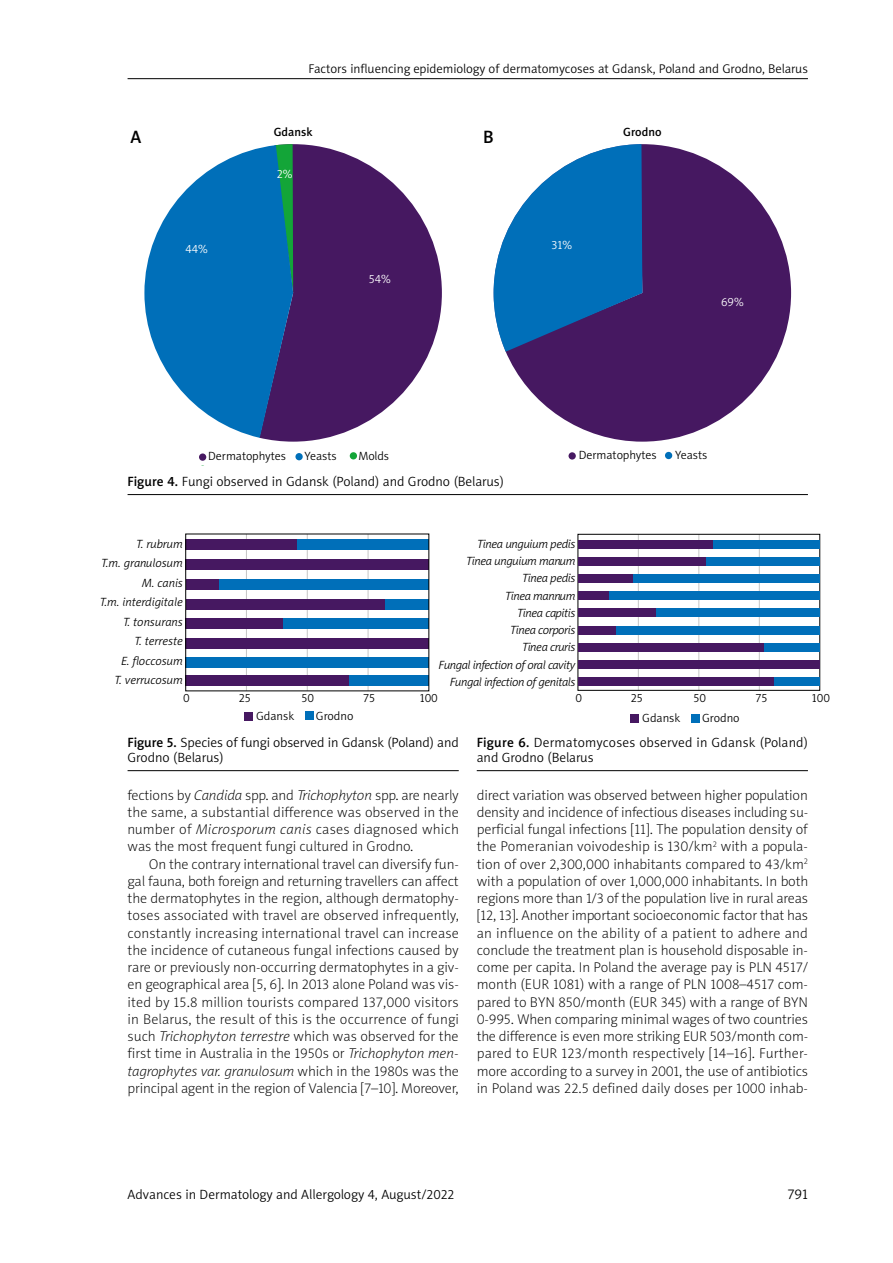
<style>
.page{position:relative;width:893px;height:1263px;background:#fff}
.page>*{position:absolute;margin:0;border:0;box-sizing:border-box;transform-origin:0 0}
.t1{font:18px "Naomi Sans EFNTT Medium";color:#000}
.t2{font:14.25px/17.2px "Naomi Sans EFNTT Thin";color:#000;text-align:justify}
.t3{font:14.25px "Naomi Sans EFNPS Light";color:#000}
.t4{font:13.5px/15px "Naomi Sans EFNTT Light";color:#000}
.t5{font:13.5px "Naomi Sans EFNPS Light";color:#000}
.t6{font:12.75px "Naomi Sans EFNTT Light";color:#000}
.t7{font:italic 12px/17.2px "Naomi Sans EFNTT Light";letter-spacing:-.03em;color:#000;text-align:right}
.t8{font:italic 12px/19.5px "Naomi Sans EFNTT Light";color:#000;text-align:right}
.t9{font:12px "Naomi Sans EFNTT Light";color:#000}
.t10{font:12px "Naomi Sans EFNTT Light";color:#fff}
.t11{font:12px "Naomi Sans EFNTT Medium";color:#000}
.s1{font-family:"Naomi Sans EFNTT Medium"}
.s2{font-style:italic}
</style>
<div class="page">
<hr style="left:128px;top:78px;width:680px;height:1px;background:#000">
<hr style="left:638px;top:534px;width:1px;height:156px;background:#c6c6c6">
<hr style="left:698px;top:534px;width:1px;height:156px;background:#c6c6c6">
<hr style="left:759px;top:534px;width:1px;height:156px;background:#c6c6c6">
<div style="left:578px;top:534px;width:242px;height:157px;border:1px solid #000"></div>
<div style="left:578px;top:540px;width:135px;height:8px;background:#461861"></div>
<div style="left:578px;top:557px;width:128px;height:8px;background:#461861"></div>
<div style="left:578px;top:575px;width:56px;height:8px;background:#461861"></div>
<div style="left:578px;top:591px;width:31px;height:9px;background:#461861"></div>
<div style="left:578px;top:609px;width:78px;height:8px;background:#461861"></div>
<div style="left:578px;top:626px;width:39px;height:8px;background:#461861"></div>
<div style="left:578px;top:643px;width:186px;height:8px;background:#461861"></div>
<div style="left:578px;top:660px;width:242px;height:8px;background:#461861"></div>
<div style="left:578px;top:677px;width:197px;height:9px;background:#461861"></div>
<div style="left:713px;top:540px;width:107px;height:8px;background:#006fb9"></div>
<div style="left:706px;top:557px;width:114px;height:8px;background:#006fb9"></div>
<div style="left:634px;top:575px;width:186px;height:8px;background:#006fb9"></div>
<div style="left:609px;top:591px;width:211px;height:9px;background:#006fb9"></div>
<div style="left:656px;top:609px;width:164px;height:8px;background:#006fb9"></div>
<div style="left:617px;top:626px;width:203px;height:8px;background:#006fb9"></div>
<div style="left:764px;top:643px;width:56px;height:8px;background:#006fb9"></div>
<div style="left:775px;top:677px;width:45px;height:9px;background:#006fb9"></div>
<hr style="left:128px;top:770px;width:331px;height:1px;background:#000">
<hr style="left:477px;top:770px;width:331px;height:1px;background:#000">
<hr style="left:246px;top:534px;width:1px;height:157px;background:#c6c6c6">
<hr style="left:307px;top:534px;width:1px;height:157px;background:#c6c6c6">
<hr style="left:368px;top:534px;width:1px;height:157px;background:#c6c6c6">
<div style="left:186px;top:540px;width:112px;height:10px;background:#461861"></div>
<div style="left:186px;top:560px;width:243px;height:10px;background:#461861"></div>
<div style="left:186px;top:579px;width:33px;height:11px;background:#461861"></div>
<div style="left:219px;top:579px;width:210px;height:11px;background:#006fb9"></div>
<div style="left:186px;top:599px;width:200px;height:10px;background:#461861"></div>
<div style="left:386px;top:599px;width:43px;height:10px;background:#006fb9"></div>
<div style="left:186px;top:618px;width:98px;height:11px;background:#461861"></div>
<div style="left:284px;top:618px;width:145px;height:11px;background:#006fb9"></div>
<div style="left:186px;top:676px;width:163px;height:10px;background:#461861"></div>
<div style="left:349px;top:676px;width:80px;height:10px;background:#006fb9"></div>
<div style="left:186px;top:638px;width:243px;height:10px;background:#461861"></div>
<div style="left:186px;top:657px;width:243px;height:10px;background:#006fb9"></div>
<div style="left:298px;top:540px;width:131px;height:10px;background:#006fb9"></div>
<div style="left:306px;top:712px;width:8px;height:8px;background:#006fb9"></div>
<div style="left:244px;top:713px;width:8px;height:8px;background:#461861"></div>
<div style="left:692px;top:714px;width:8px;height:8px;background:#006fb9"></div>
<div style="left:630px;top:715px;width:9px;height:8px;background:#461861"></div>
<svg style="left:261px;top:144px;width:181px;height:298px;fill:#461861"></svg>
<svg style="left:144px;top:144px;width:149px;height:294px"></svg>
<div style="left:350px;top:452px;width:7px;height:7px;background:#13a538;border-radius:50%"></div>
<div style="left:199px;top:453px;width:7px;height:8px;background:#461861;border-radius:50%"></div>
<div style="left:295px;top:453px;width:8px;height:7px;background:#006fb9;border-radius:50%"></div>
<svg style="left:506px;top:144px;width:285px;height:298px;fill:#461861"></svg>
<svg style="left:494px;top:144px;width:148px;height:208px"></svg>
<div style="left:568px;top:452px;width:8px;height:8px;background:#461861;border-radius:50%"></div>
<div style="left:665px;top:452px;width:7px;height:7px;background:#006fb9;border-radius:50%"></div>
<hr style="left:128px;top:494px;width:680px;height:1px;background:#000">
<p class="t6" style="left:309px;top:61px;width:501px">Factors influencing epidemiology of dermatomycoses at Gdansk, Poland and Grodno, Belarus</p>
<p class="t11" style="left:274px;top:125px;width:40px">Gdansk</p>
<p class="t11" style="left:623px;top:125px;width:40px">Grodno</p>
<p class="t10" style="left:277px;top:167px;width:17px">2%</p>
<p class="t1" style="left:131px;top:126px;width:12px">A</p>
<p class="t1" style="left:483px;top:126px;width:12px">B</p>
<p class="t10" style="left:186px;top:242px;width:24px">44%</p>
<p class="t10" style="left:369px;top:272px;width:23px">54%</p>
<p class="t10" style="left:552px;top:238px;width:22px">31%</p>
<p class="t10" style="left:721px;top:295px;width:24px">69%</p>
<p class="t9" style="left:208px;top:449px;width:79px">Dermatophytes</p>
<p class="t9" style="left:305px;top:449px;width:34px">Yeasts</p>
<p class="t9" style="left:358px;top:449px;width:32px">Molds</p>
<p class="t4" style="left:128px;top:474px;width:378px"><span class="s1">Figure 4.</span> Fungi observed in Gdansk (Poland) and Grodno (Belarus)</p>
<p class="t9" style="left:579px;top:448px;width:79px">Dermatophytes</p>
<p class="t9" style="left:675px;top:448px;width:34px">Yeasts</p>
<p class="t8" style="left:100px;top:534px;width:84px">T. rubrum<br>T.m. granulosum<br>M. canis<br>T.m. interdigitale<br>T. tonsurans<br>T. terreste<br>E. floccosum<br>T. verrucosum</p>
<p class="t7" style="left:439px;top:535px;width:138px">Tinea unguium pedis<br>Tinea unguium manum<br>Tinea pedis<br>Tinea mannum<br>Tinea capitis<br>Tinea corporis<br>Tinea cruris<br>Fungal infection of oral cavity<br>Fungal infection of genitals</p>
<p class="t9" style="left:183px;top:691px;width:8px">0</p>
<p class="t9" style="left:239px;top:691px;width:14px">25</p>
<p class="t9" style="left:301px;top:691px;width:14px">50</p>
<p class="t9" style="left:363px;top:691px;width:13px">75</p>
<p class="t9" style="left:420px;top:691px;width:19px">100</p>
<p class="t9" style="left:575px;top:691px;width:8px">0</p>
<p class="t9" style="left:631px;top:691px;width:14px">25</p>
<p class="t9" style="left:694px;top:691px;width:14px">50</p>
<p class="t9" style="left:755px;top:691px;width:13px">75</p>
<p class="t9" style="left:812px;top:691px;width:19px">100</p>
<p class="t9" style="left:256px;top:709px;width:40px">Gdansk</p>
<p class="t9" style="left:316px;top:709px;width:39px">Grodno</p>
<p class="t9" style="left:642px;top:711px;width:40px">Gdansk</p>
<p class="t9" style="left:702px;top:711px;width:39px">Grodno</p>
<p class="t4" style="left:128px;top:735px;width:333px"><span class="s1">Figure 5.</span> Species of fungi observed in Gdansk (Poland) and<br>Grodno (Belarus)</p>
<p class="t4" style="left:477px;top:735px;width:333px"><span class="s1">Figure 6.</span> Dermatomycoses observed in Gdansk (Poland) and Grodno (Belarus</p>
<p class="t2" style="left:128px;top:786px;width:333px">fections by <span class="s2">Candida</span> spp. and <span class="s2">Trichophyton</span> spp. are nearly the same, a substantial difference was observed in the number of <span class="s2">Microsporum canis</span> cases diagnosed which was the most frequent fungi cultured in Grodno.</p>
<p class="t2" style="left:128px;top:855px;width:333px;text-indent:21px">On the contrary international travel can diversify fun&shy;gal fauna, both foreign and returning travellers can affect the dermatophytes in the region, although dermatophy&shy;toses associated with travel are observed infrequently, constantly increasing international travel can increase the incidence of cutaneous fungal infections caused by rare or previously non-occurring dermatophytes in a giv&shy;en geographical area [5, 6]. In 2013 alone Poland was vis&shy;ited by 15.8 million tourists compared 137,000 visitors in Belarus, the result of this is the occurrence of fungi such <span class="s2">Trichophyton terrestre</span> which was observed for the first time in Australia in the 1950s or <span class="s2">Trichophyton men&shy;tagrophytes var. granulosum</span> which in the 1980s was the principal agent in the region of Valencia [7–10]. Moreover,</p>
<p class="t2" style="left:477px;top:786px;width:333px">direct variation was observed between higher population density and incidence of infectious diseases including su&shy;perficial fungal infections [11]. The population density of the Pomeranian voivodeship is 130/km<sup>2</sup> with a popula&shy;tion of over 2,300,000 inhabitants compared to 43/km<sup>2 </sup>with a population of over 1,000,000 inhabitants. In both regions more than 1/3 of the population live in rural areas [12, 13]. Another important socioeconomic factor that has an influence on the ability of a patient to adhere and conclude the treatment plan is household disposable in&shy;come per capita. In Poland the average pay is PLN 4517/ month (EUR 1081) with a range of PLN 1008–4517 com&shy;pared to BYN 850/month (EUR 345) with a range of BYN 0-995. When comparing minimal wages of two countries the difference is even more striking EUR 503/month com&shy;pared to EUR 123/month respectively [14–16]. Further&shy;more according to a survey in 2001, the use of antibiotics in Poland was 22.5 defined daily doses per 1000 inhab-</p>
<p class="t5" style="left:128px;top:1187px;width:328px">Advances in Dermatology and Allergology 4, August/2022</p>
<p class="t3" style="left:787px;top:1186px;width:22px">791</p>
</div>
